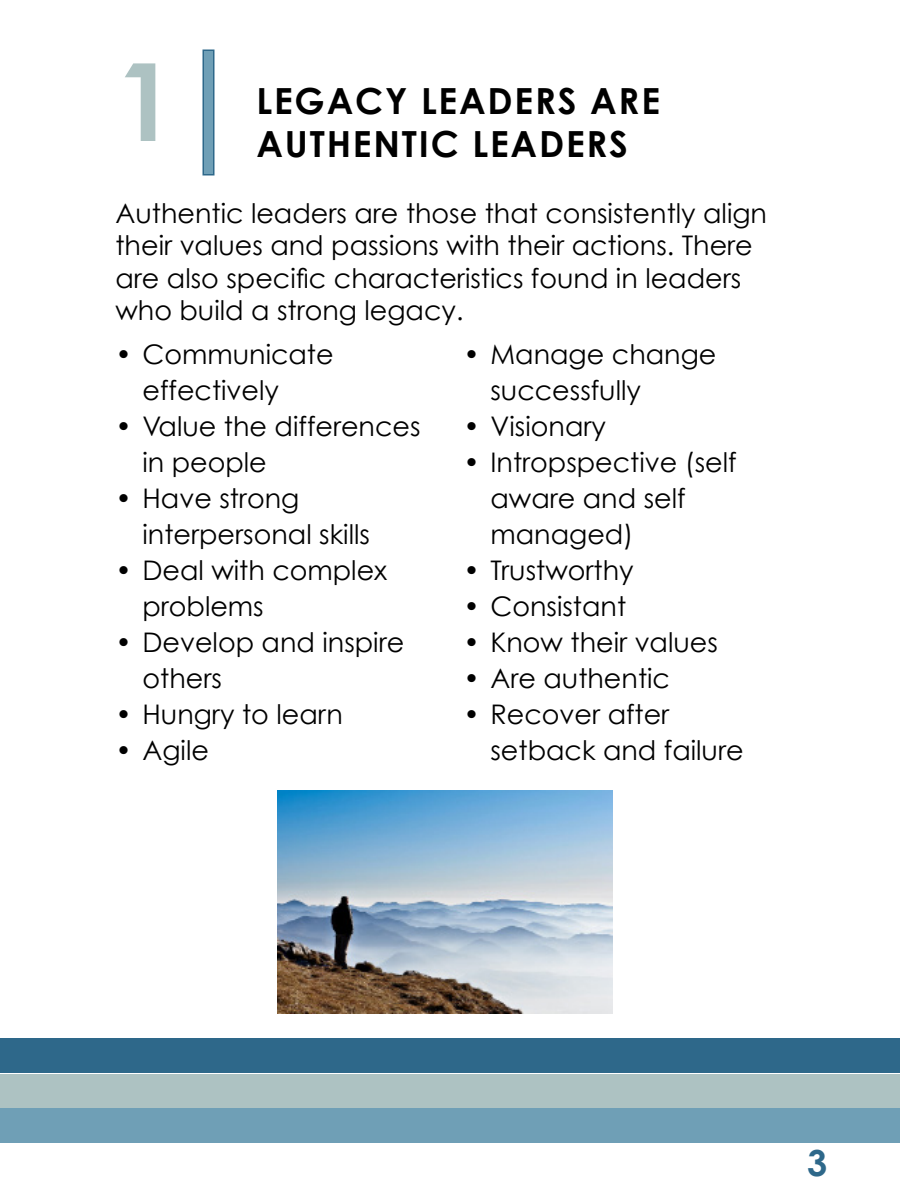
<style>
.page{position:relative;width:900px;height:1200px;background:#fff}
.page>*{position:absolute;margin:0;border:0;box-sizing:border-box;transform-origin:0 0}
.t1{font:700 108px "Century Gothic";color:#adc2c2}
.t2{font:700 36px/43.2px "Century Gothic";letter-spacing:.05em;color:#000}
.t3{font:700 36px "Century Gothic";color:#2e688a}
.t4{font:27px/36px "Century Gothic";color:#000}
</style>
<div class="page">
<div style="left:0;top:1039px;width:900px;height:34px;background:#2e688a"></div>
<div style="left:0;top:1074px;width:900px;height:34px;background:#adc2c2"></div>
<div style="left:0;top:1108px;width:900px;height:35px;background:#6f9fb6"></div>
<div style="left:202px;top:50px;width:12px;height:126px;background:#6f9fb6;border:2px solid #2e688a"></div>
<img style="left:278px;top:790px;width:335px;height:223px">
<p class="t1" style="left:116px;top:34px;width:62px">1</p>
<p class="t2" style="left:256px;top:79px;width:405px">LEGACY LEADERS ARE<br>AUTHENTIC LEADERS</p>
<p class="t4" style="left:116px;top:196px;width:653px;line-height:32.4px">Authentic leaders are those that consistently align their values and passions with their actions. There are also specific characteristics found in leaders who build a strong legacy.</p>
<p class="t4" style="left:142px;top:336px;width:193px;text-indent:-27px">• Communicate effectively</p>
<p class="t4" style="left:142px;top:408px;width:280px;text-indent:-27px">• Value the differences in people</p>
<p class="t4" style="left:142px;top:480px;width:229px;text-indent:-27px">• Have strong interpersonal skills</p>
<p class="t4" style="left:142px;top:552px;width:246px;text-indent:-27px">• Deal with complex problems</p>
<p class="t4" style="left:142px;top:624px;width:263px;text-indent:-27px">• Develop and inspire others</p>
<p class="t4" style="left:116px;top:696px;width:229px">• Hungry to learn</p>
<p class="t4" style="left:116px;top:732px;width:95px">• Agile</p>
<p class="t4" style="left:490px;top:336px;width:227px;text-indent:-27px">• Manage change successfully</p>
<p class="t4" style="left:464px;top:408px;width:144px">• Visionary</p>
<p class="t4" style="left:490px;top:444px;width:248px;text-indent:-27px">• Intropspective (self aware and self managed)</p>
<p class="t4" style="left:464px;top:552px;width:172px">• Trustworthy</p>
<p class="t4" style="left:464px;top:588px;width:164px">• Consistant</p>
<p class="t4" style="left:464px;top:624px;width:256px">• Know their values</p>
<p class="t4" style="left:464px;top:660px;width:208px">• Are authentic</p>
<p class="t4" style="left:490px;top:696px;width:255px;text-indent:-27px">• Recover after setback and failure</p>
<p class="t3" style="left:807px;top:1140px;width:22px">3</p>
</div>
